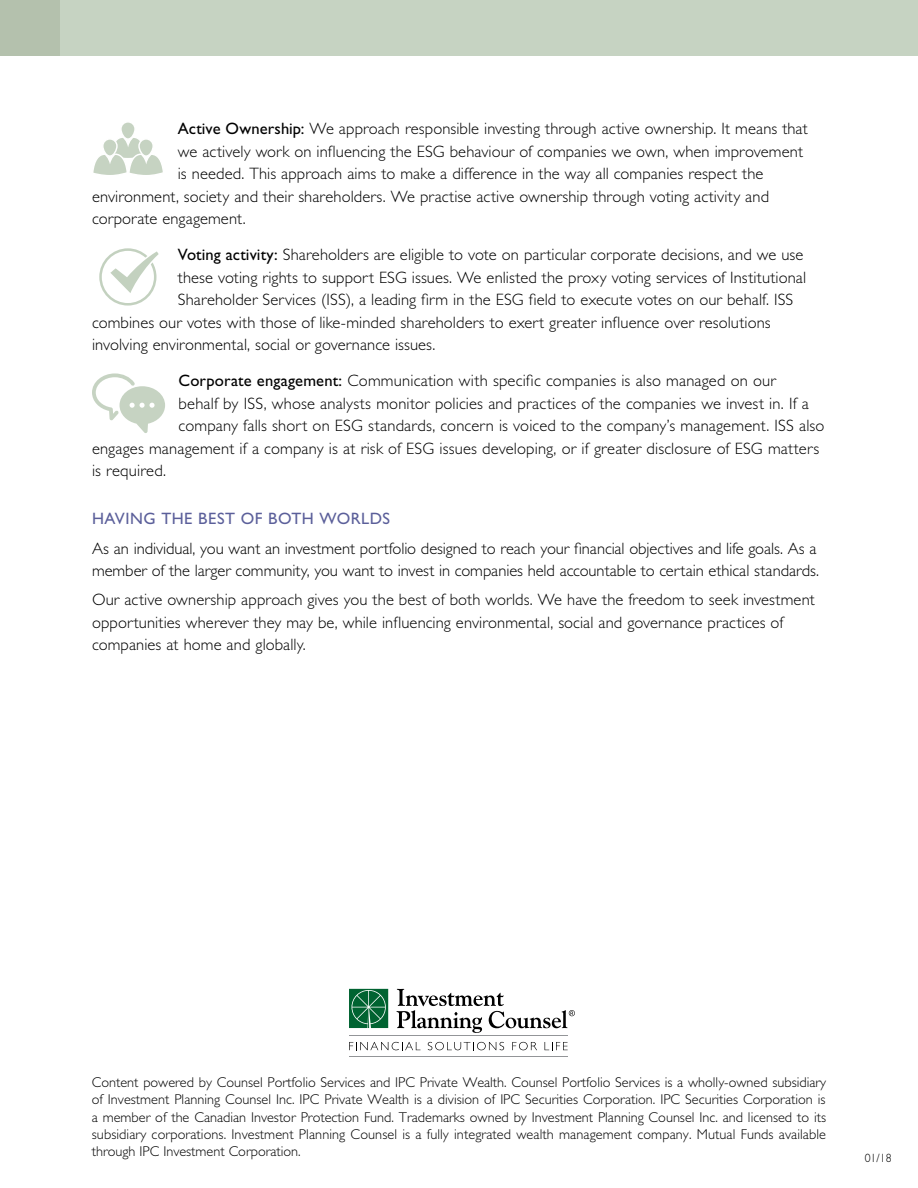
<style>
.page{position:relative;width:918px;height:1188px;background:#fff}
.page>*{position:absolute;margin:0;border:0;box-sizing:border-box;transform-origin:0 0}
.t1{font:300 16.5px/22.5px "Gill Sans Std";letter-spacing:.005em;color:#000}
.t2{font:16.5px "Gill Sans Std";letter-spacing:.03em;color:#5b5f9a}
.t3{font:300 14.25px/17.2px "Gill Sans Std";color:#000;text-align:justify}
.t4{font:300 12px "Gill Sans Std";color:#000}
.s1{font-weight:400}
</style>
<div class="page">
<hr style="left:349px;top:1056px;width:219px;height:1px;background:#939598">
<hr style="left:349px;top:1035px;width:219px;height:1px;background:#939598">
<svg style="left:349px;top:989px;width:39px;height:39px;background:#20764b"></svg>
<svg style="left:349px;top:1042px;width:71px;height:8px"></svg>
<svg style="left:428px;top:1042px;width:76px;height:8px"></svg>
<svg style="left:512px;top:1042px;width:25px;height:8px"></svg>
<svg style="left:545px;top:1042px;width:23px;height:8px"></svg>
<svg style="left:396px;top:989px;width:179px;height:44px"></svg>
<div style="left:0;top:0;width:918px;height:55px;background:#c6d3c2"></div>
<div style="left:0;top:0;width:59px;height:55px;background:#b4c1ad"></div>
<svg style="left:93px;top:122px;width:70px;height:53px"></svg>
<svg style="left:99px;top:248px;width:60px;height:58px"></svg>
<svg style="left:92px;top:373px;width:73px;height:60px"></svg>
<p class="t1" style="left:178px;top:118px;width:631px"><span class="s1">Active Ownership:</span> We approach responsible investing through active ownership. It means that</p>
<p class="t1" style="left:178px;top:140px;width:627px">we actively work on influencing the ESG behaviour of companies we own, when improvement</p>
<p class="t1" style="left:178px;top:163px;width:587px">is needed. This approach aims to make a difference in the way all companies respect the</p>
<p class="t1" style="left:92px;top:185px;width:679px">environment, society and their shareholders. We practise active ownership through voting activity and</p>
<p class="t1" style="left:92px;top:208px;width:155px">corporate engagement.</p>
<p class="t1" style="left:178px;top:244px;width:627px"><span class="s1">Voting activity:</span> Shareholders are eligible to vote on particular corporate decisions, and we use</p>
<p class="t1" style="left:178px;top:266px;width:630px">these voting rights to support ESG issues. We enlisted the proxy voting services of Institutional</p>
<p class="t1" style="left:178px;top:289px;width:617px">Shareholder Services (ISS), a leading firm in the ESG field to execute votes on our behalf. ISS</p>
<p class="t1" style="left:92px;top:311px;width:680px">combines our votes with those of like-minded shareholders to exert greater influence over resolutions</p>
<p class="t1" style="left:92px;top:334px;width:345px">involving environmental, social or governance issues.</p>
<p class="t1" style="left:179px;top:370px;width:599px"><span class="s1">Corporate engagement:</span> Communication with specific companies is also managed on our</p>
<p class="t1" style="left:179px;top:392px;width:632px">behalf by ISS, whose analysts monitor policies and practices of the companies we invest in. If a</p>
<p class="t1" style="left:179px;top:415px;width:647px">company falls short on ESG standards, concern is voiced to the company’s management. ISS also</p>
<p class="t1" style="left:92px;top:437px;width:729px">engages management if a company is at risk of ESG issues developing, or if greater disclosure of ESG matters</p>
<p class="t1" style="left:92px;top:460px;width:76px">is required.</p>
<p class="t2" style="left:92px;top:509px;width:300px">HAVING THE BEST OF BOTH WORLDS</p>
<p class="t1" style="left:92px;top:537px;width:729px">As an individual, you want an investment portfolio designed to reach your financial objectives and life goals. As a member of the larger community, you want to invest in companies held accountable to certain ethical standards.</p>
<p class="t1" style="left:92px;top:589px;width:724px">Our active ownership approach gives you the best of both worlds. We have the freedom to seek investment opportunities wherever they may be, while influencing environmental, social and governance practices of companies at home and globally.</p>
<p class="t3" style="left:92px;top:1074px;width:736px">Content powered by Counsel Portfolio Services and IPC Private Wealth. Counsel Portfolio Services is a wholly-owned subsidiary of Investment Planning Counsel Inc. IPC Private Wealth is a division of IPC Securities Corporation. IPC Securities Corporation is a member of the Canadian Investor Protection Fund. Trademarks owned by Investment Planning Counsel Inc. and licensed to its subsidiary corporations. Investment Planning Counsel is a fully integrated wealth management company. Mutual Funds available through IPC Investment Corporation.</p>
<p class="t4" style="left:865px;top:1152px;width:28px">01/18</p>
</div>
